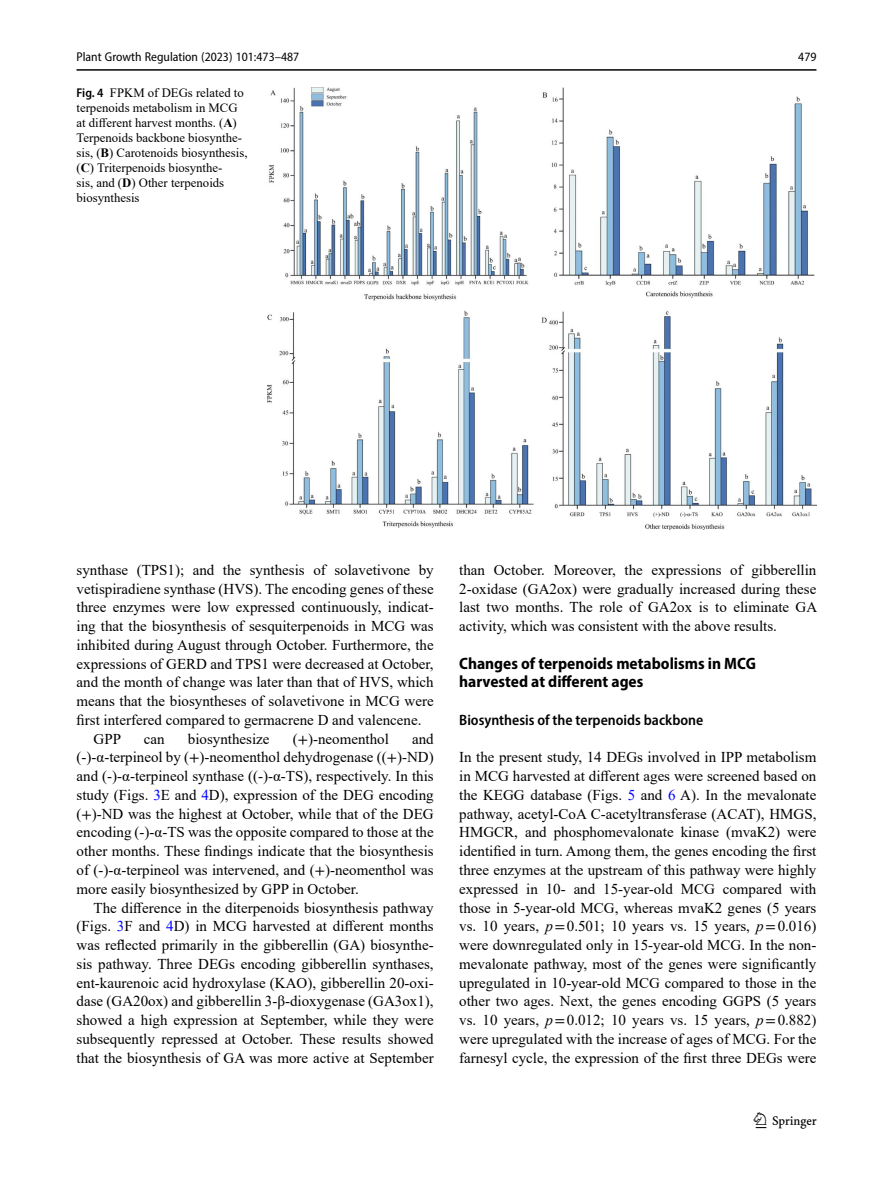
<style>
.page{position:relative;width:893px;height:1187px;background:#fff}
.page>*{position:absolute;margin:0;border:0;box-sizing:border-box;transform-origin:0 0}
.t1{font:22.5px "Springnew";color:#000}
.Head_2{font:700 semi-condensed 16.5px/18.8px "Myriad Pro";color:#000}
.Body_Text{font:15px/18.8px "Times New Roman";color:#000;text-align:justify}
.Body_Text_Indent{font:15px/18.8px "Times New Roman";color:#000;text-align:justify}
.Head_3_after_2{font:600 semi-condensed 15px "Myriad Pro";color:#000}
.Figure_Caption_Side{font:12.75px/15px "Times New Roman";color:#000}
.t2{font:semi-condensed 12.75px "Myriad Pro";color:#000}
.s1{font-family:"Myriad Pro";font-weight:600;font-stretch:semi-condensed}
.s2{font-weight:700}
.s3{font-family:"STIX"}
.s4{color:#00f}
.s5{font-style:italic}
</style>
<div class="page">
<hr style="left:77px;top:69px;width:739px;height:2px;background:#000">
<img style="left:268px;top:87px;width:548px;height:442px">
<p class="t2" style="left:77px;top:49px;width:224px">Plant Growth Regulation (2023) 101:473–487</p>
<p class="Figure_Caption_Side" style="left:77px;top:84px;width:173px"><span class="s1">Fig. 4</span> FPKM of DEGs related to terpenoids metabolism in MCG at different harvest months. (<span class="s2">A</span>)<br>Terpenoids backbone biosynthe&shy;sis, (<span class="s2">B</span>) Carotenoids biosynthesis, (<span class="s2">C</span>) Triterpenoids biosynthe-<br>sis, and (<span class="s2">D</span>) Other terpenoids biosynthesis</p>
<p class="t2" style="left:798px;top:49px;width:20px">479</p>
<p class="Body_Text" style="left:77px;top:560px;width:359px">synthase (TPS1); and the synthesis of solavetivone by vetispiradiene synthase (HVS). The encoding genes of these three enzymes were low expressed continuously, indicat&shy;ing that the biosynthesis of sesquiterpenoids in MCG was inhibited during August through October. Furthermore, the expressions of GERD and TPS1 were decreased at October, and the month of change was later than that of HVS, which means that the biosyntheses of solavetivone in MCG were first interfered compared to germacrene D and valencene.</p>
<p class="Body_Text_Indent" style="left:94px;top:728px;width:29px">GPP</p>
<p class="Body_Text_Indent" style="left:144px;top:728px;width:22px">can</p>
<p class="Body_Text_Indent" style="left:188px;top:728px;width:83px">biosynthesize</p>
<p class="Body_Text_Indent" style="left:293px;top:728px;width:98px">(<span class="s3">+</span>)-neomenthol</p>
<p class="Body_Text_Indent" style="left:77px;top:728px;width:359px;text-indent:336px">and (-)-α-terpineol by (<span class="s3">+</span>)-neomenthol dehydrogenase ((<span class="s3">+</span>)-ND) and (-)-α-terpineol synthase ((-)-α-TS), respectively. In this study (Figs. <span class="s4">3</span>E and <span class="s4">4</span>D), expression of the DEG encoding (<span class="s3">+</span>)-ND was the highest at October, while that of the DEG encoding (-)-α-TS was the opposite compared to those at the other months. These findings indicate that the biosynthesis of (-)-α-terpineol was intervened, and (<span class="s3">+</span>)-neomenthol was more easily biosynthesized by GPP in October.</p>
<p class="Body_Text_Indent" style="left:77px;top:897px;width:359px;text-indent:17px">The difference in the diterpenoids biosynthesis pathway (Figs. <span class="s4">3</span>F and <span class="s4">4</span>D) in MCG harvested at different months was reflected primarily in the gibberellin (GA) biosynthe&shy;sis pathway. Three DEGs encoding gibberellin synthases, ent-kaurenoic acid hydroxylase (KAO), gibberellin 20-oxi&shy;dase (GA20ox) and gibberellin 3-β-dioxygenase (GA3ox1), showed a high expression at September, while they were subsequently repressed at October. These results showed that the biosynthesis of GA was more active at September</p>
<p class="Body_Text_Indent" style="left:459px;top:560px;width:359px">than October. Moreover, the expressions of gibberellin 2-oxidase (GA2ox) were gradually increased during these last two months. The role of GA2ox is to eliminate GA activity, which was consistent with the above results.</p>
<p class="Head_2" style="left:459px;top:653px;width:298px">Changes of terpenoids metabolisms in MCG harvested at different ages</p>
<p class="Head_3_after_2" style="left:459px;top:710px;width:246px">Biosynthesis of the terpenoids backbone</p>
<p class="Body_Text" style="left:459px;top:747px;width:359px">In the present study, 14 DEGs involved in IPP metabolism in MCG harvested at different ages were screened based on the KEGG database (Figs. <span class="s4">5</span> and <span class="s4">6</span> A). In the mevalonate pathway, acetyl-CoA C-acetyltransferase (ACAT), HMGS, HMGCR, and phosphomevalonate kinase (mvaK2) were identified in turn. Among them, the genes encoding the first three enzymes at the upstream of this pathway were highly expressed in 10- and 15-year-old MCG compared with those in 5-year-old MCG, whereas mvaK2 genes (5 years vs. 10 years, <span class="s5">p</span><span class="s3">=</span>0.501; 10 years vs. 15 years, <span class="s5">p</span><span class="s3">=</span>0.016) were downregulated only in 15-year-old MCG. In the non&shy;mevalonate pathway, most of the genes were significantly upregulated in 10-year-old MCG compared to those in the other two ages. Next, the genes encoding GGPS (5 years vs. 10 years, <span class="s5">p</span><span class="s3">=</span>0.012; 10 years vs. 15 years, <span class="s5">p</span><span class="s3">=</span>0.882) were upregulated with the increase of ages of MCG. For the farnesyl cycle, the expression of the first three DEGs were</p>
<h1 class="t1" style="left:756px;top:1107px;width:63px">1 3</h1>
</div>
